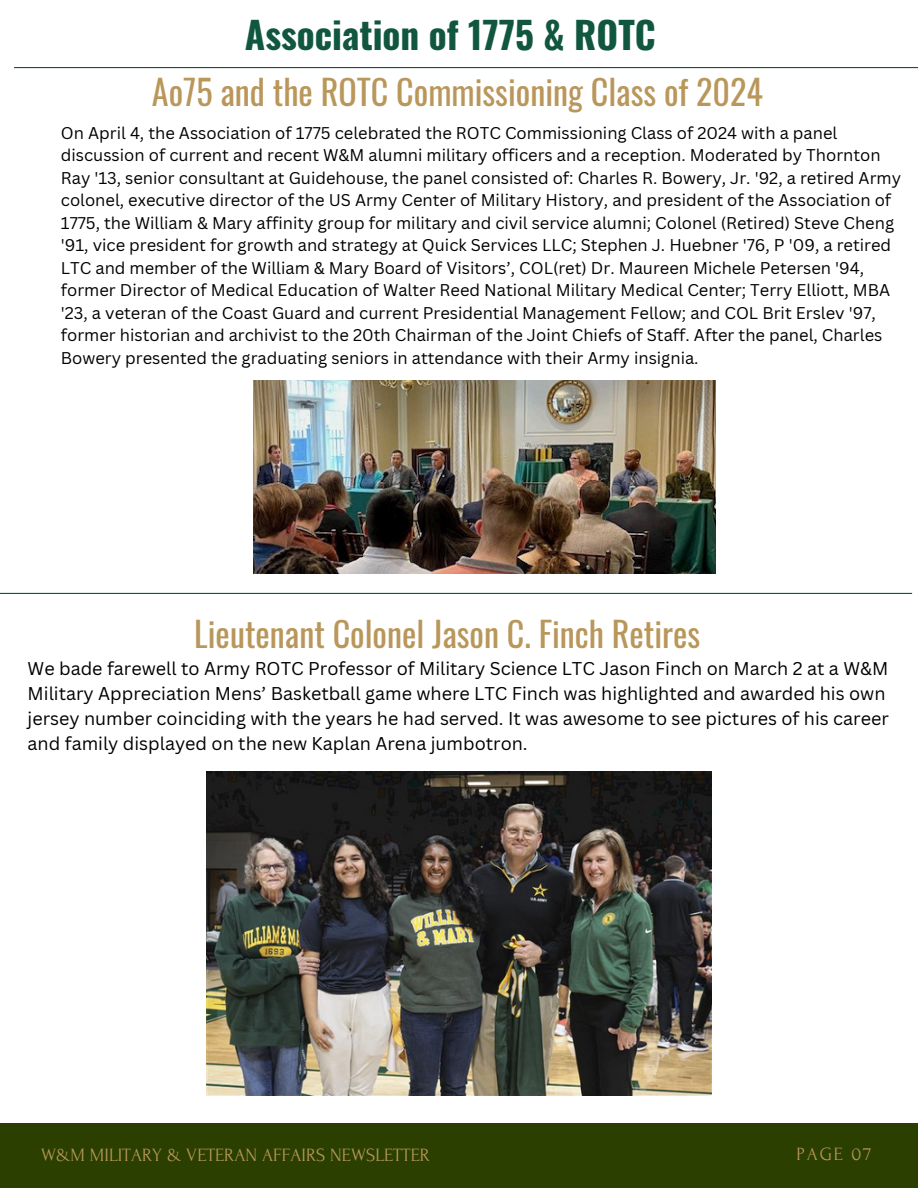
<style>
.page{position:relative;width:918px;height:1188px;background:#fff}
.page>*{position:absolute;margin:0;border:0;box-sizing:border-box;transform-origin:0 0}
.t1{font:700 37.2px "Oswald";color:#115740}
.t2{font:34.05px "Oswald";color:#b9975b}
.t3{font:18.75px "Forum";color:#b9975b}
.t4{font:18px/24.8px "Canva Sans";color:#000}
.t5{font:16.5px/22.5px "Canva Sans";color:#000}
</style>
<div class="page">
<hr style="left:14px;top:67px;width:904px;height:1px;background:#115740">
<div style="left:0;top:1123px;width:918px;height:65px;background:#2b4000"></div>
<hr style="left:0;top:593px;width:912px;height:1px;background:#115740">
<img style="left:206px;top:771px;width:505px;height:325px">
<img style="left:254px;top:380px;width:461px;height:194px">
<h2 class="t1" style="left:245px;top:6px;width:412px">Association of 1775 &amp; ROTC</h2>
<h3 class="t2" style="left:152px;top:66px;width:613px">Ao75 and the ROTC Commissioning Class of 2024</h3>
<h3 class="t5" style="left:61px;top:121px;width:842px">On April 4, the Association of 1775 celebrated the ROTC Commissioning Class of 2024 with a panel discussion of current and recent W&amp;M alumni military officers and a reception. Moderated by Thornton Ray '13, senior consultant at Guidehouse, the panel consisted of: Charles R. Bowery, Jr. '92, a retired Army colonel, executive director of the US Army Center of Military History, and president of the Association of 1775, the William &amp; Mary affinity group for military and civil service alumni; Colonel (Retired) Steve Cheng '91, vice president for growth and strategy at Quick Services LLC; Stephen J. Huebner '76, P '09, a retired LTC and member of the William &amp; Mary Board of Visitors’, COL(ret) Dr. Maureen Michele Petersen '94, former Director of Medical Education of Walter Reed National Military Medical Center; Terry Elliott, MBA '23, a veteran of the Coast Guard and current Presidential Management Fellow; and COL Brit Erslev '97, former historian and archivist to the 20th Chairman of the Joint Chiefs of Staff. After the panel, Charles Bowery presented the graduating seniors in attendance with their Army insignia.</h3>
<h4 class="t2" style="left:194px;top:607px;width:508px">Lieutenant Colonel Jason C. Finch Retires</h4>
<p class="t4" style="left:28px;top:656px;width:863px">We bade farewell to Army ROTC Professor of Military Science LTC Jason Finch on March 2 at a W&amp;M Military Appreciation Mens’ Basketball game where LTC Finch was highlighted and awarded his own jersey number coinciding with the years he had served. It was awesome to see pictures of his career and family displayed on the new Kaplan Arena jumbotron.</p>
<p class="t3" style="left:41px;top:1145px;width:390px">W&amp;M MILITARY &amp; VETERAN AFFAIRS NEWSLETTER</p>
<p class="t3" style="left:797px;top:1144px;width:77px">PAGE 07</p>
</div>
